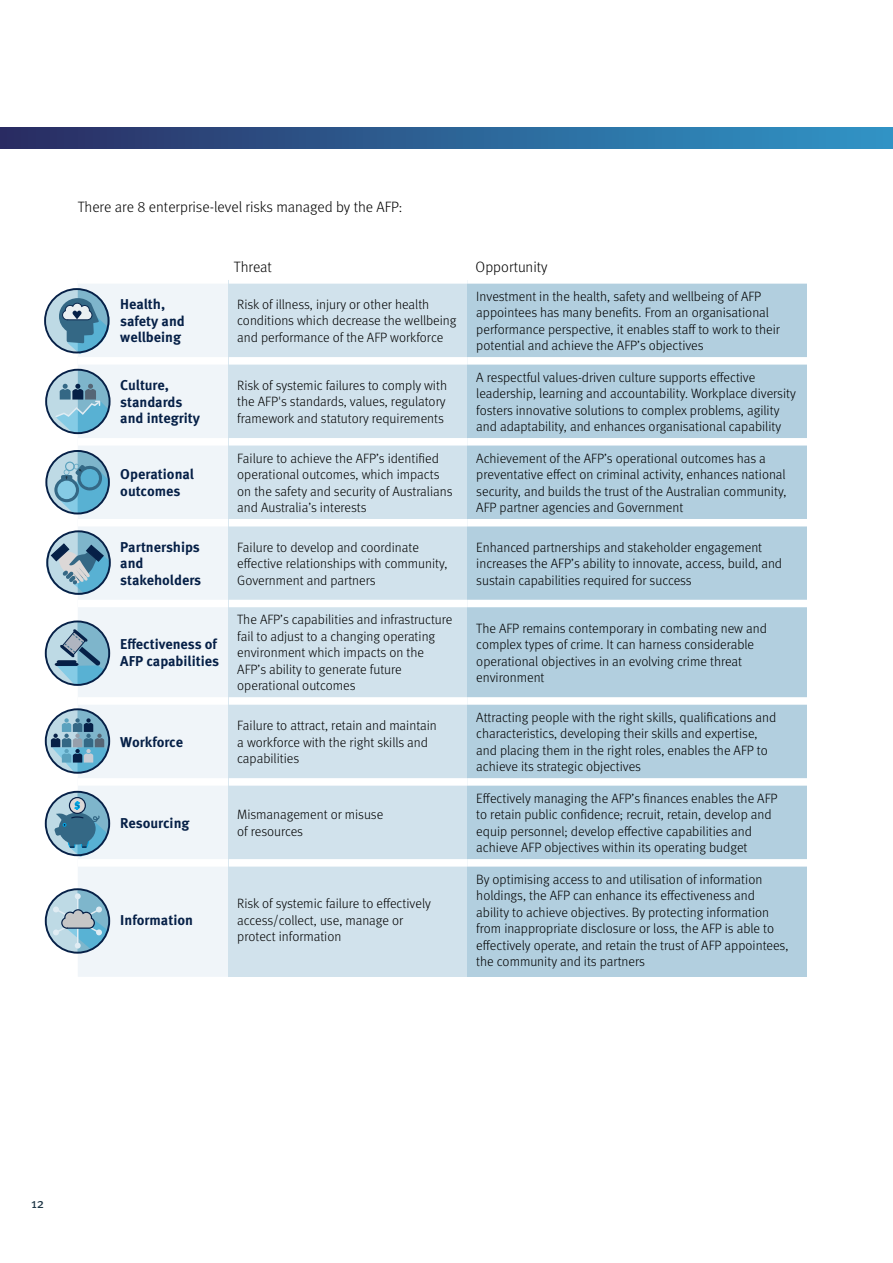
<style>
.page{position:relative;width:893px;height:1263px;background:#fff}
.page>*{position:absolute;margin:0;border:0;box-sizing:border-box;transform-origin:0 0}
.t1{font:300 15px "Meta OT";color:#000}
.t2{font:700 14.25px/16.5px "Meta OT";color:#062047}
.t3{font:300 13.5px/16.5px "Meta OT";color:#000}
.t4{font:13.5px "Meta OT";color:#1e3646}
</style>
<div class="page">
<div style="left:0;top:128px;width:893px;height:21px;background:linear-gradient(to right,#2a2c62,#3097c8)"></div>
<div style="left:78px;top:284px;width:151px;height:693px;background:#f0f5f9"></div>
<div style="left:78px;top:357px;width:151px;height:8px;background:#fff"></div>
<div style="left:78px;top:438px;width:151px;height:7px;background:#fff"></div>
<div style="left:78px;top:519px;width:151px;height:7px;background:#fff"></div>
<div style="left:78px;top:600px;width:151px;height:7px;background:#fff"></div>
<div style="left:78px;top:697px;width:151px;height:8px;background:#fff"></div>
<div style="left:78px;top:778px;width:151px;height:8px;background:#fff"></div>
<div style="left:78px;top:859px;width:151px;height:7px;background:#fff"></div>
<div style="left:229px;top:280px;width:239px;height:81px;background:#d1e2ec"></div>
<div style="left:229px;top:361px;width:239px;height:81px;background:#d1e2ec"></div>
<div style="left:229px;top:442px;width:239px;height:81px;background:#d1e2ec"></div>
<div style="left:229px;top:523px;width:239px;height:80px;background:#d1e2ec"></div>
<div style="left:229px;top:603px;width:239px;height:98px;background:#d1e2ec"></div>
<div style="left:229px;top:701px;width:239px;height:81px;background:#d1e2ec"></div>
<div style="left:229px;top:782px;width:239px;height:81px;background:#d1e2ec"></div>
<div style="left:229px;top:863px;width:239px;height:114px;background:#d1e2ec"></div>
<div style="left:468px;top:280px;width:339px;height:81px;background:#b2cfdf"></div>
<div style="left:468px;top:361px;width:339px;height:81px;background:#b2cfdf"></div>
<div style="left:468px;top:442px;width:339px;height:81px;background:#b2cfdf"></div>
<div style="left:468px;top:523px;width:339px;height:80px;background:#b2cfdf"></div>
<div style="left:468px;top:603px;width:339px;height:98px;background:#b2cfdf"></div>
<div style="left:468px;top:701px;width:339px;height:81px;background:#b2cfdf"></div>
<div style="left:468px;top:782px;width:339px;height:81px;background:#b2cfdf"></div>
<div style="left:468px;top:863px;width:339px;height:114px;background:#b2cfdf"></div>
<div style="left:229px;top:357px;width:239px;height:8px;background:#fff"></div>
<div style="left:468px;top:357px;width:339px;height:8px;background:#fff"></div>
<div style="left:229px;top:438px;width:239px;height:7px;background:#fff"></div>
<div style="left:468px;top:438px;width:339px;height:7px;background:#fff"></div>
<div style="left:229px;top:519px;width:239px;height:7px;background:#fff"></div>
<div style="left:468px;top:519px;width:339px;height:7px;background:#fff"></div>
<div style="left:229px;top:600px;width:239px;height:7px;background:#fff"></div>
<div style="left:468px;top:600px;width:339px;height:7px;background:#fff"></div>
<div style="left:229px;top:697px;width:239px;height:8px;background:#fff"></div>
<div style="left:468px;top:697px;width:339px;height:8px;background:#fff"></div>
<div style="left:229px;top:778px;width:239px;height:8px;background:#fff"></div>
<div style="left:468px;top:778px;width:339px;height:8px;background:#fff"></div>
<div style="left:229px;top:859px;width:239px;height:7px;background:#fff"></div>
<div style="left:468px;top:859px;width:339px;height:7px;background:#fff"></div>
<div style="left:229px;top:276px;width:239px;height:8px;background:#fff"></div>
<div style="left:468px;top:276px;width:339px;height:8px;background:#fff"></div>
<svg style="left:46px;top:451px;width:63px;height:62px"></svg>
<svg style="left:54px;top:451px;width:55px;height:62px;background:#7eb2c9"></svg>
<div style="left:45px;top:450px;width:65px;height:64px;border:2px solid #062047;border-radius:50%"></div>
<svg style="left:46px;top:370px;width:64px;height:63px"></svg>
<svg style="left:54px;top:370px;width:56px;height:65px;background:#8eb8cb"></svg>
<div style="left:45px;top:369px;width:66px;height:65px;border:2px solid #062047;border-radius:50%"></div>
<svg style="left:50px;top:531px;width:59px;height:64px"></svg>
<div style="left:46px;top:530px;width:65px;height:65px;border:2px solid #062047;border-radius:50%"></div>
<svg style="left:46px;top:709px;width:63px;height:64px"></svg>
<svg style="left:51px;top:709px;width:58px;height:64px;background:#81a9be"></svg>
<div style="left:45px;top:708px;width:65px;height:66px;border:2px solid #062047;border-radius:50%"></div>
<svg style="left:46px;top:621px;width:63px;height:64px"></svg>
<svg style="left:55px;top:621px;width:54px;height:64px;background:#85acc1"></svg>
<div style="left:45px;top:620px;width:65px;height:66px;border:2px solid #062047;border-radius:50%"></div>
<svg style="left:46px;top:792px;width:63px;height:63px"></svg>
<svg style="left:54px;top:792px;width:55px;height:64px;background:#77a3b9"></svg>
<div style="left:45px;top:791px;width:65px;height:65px;border:2px solid #062047;border-radius:50%"></div>
<svg style="left:46px;top:889px;width:63px;height:64px"></svg>
<svg style="left:53px;top:889px;width:56px;height:64px;background:#a0c1d1"></svg>
<div style="left:45px;top:888px;width:65px;height:66px;border:2px solid #062047;border-radius:50%"></div>
<svg style="left:46px;top:289px;width:63px;height:63px"></svg>
<svg style="left:59px;top:289px;width:50px;height:65px;background:#7da6bb"></svg>
<div style="left:44px;top:288px;width:65px;height:65px;border:2px solid #062047;border-radius:50%"></div>
<p class="t1" style="left:78px;top:198px;width:326px">There are 8 enterprise-level risks managed by the AFP:</p>
<p class="t1" style="left:234px;top:258px;width:39px">Threat</p>
<p class="t1" style="left:476px;top:258px;width:74px">Opportunity</p>
<p class="t2" style="left:120px;top:296px;width:66px">Health, safety and wellbeing</p>
<p class="t3" style="left:237px;top:296px;width:221px">Risk of illness, injury or other health conditions which decrease the wellbeing and performance of the AFP workforce</p>
<p class="t3" style="left:476px;top:288px;width:305px">Investment in the health, safety and wellbeing of AFP appointees has many benefits. From an organisational performance perspective, it enables staff to work to their potential and achieve the AFP’s objectives</p>
<p class="t2" style="left:120px;top:377px;width:81px">Culture, standards and integrity</p>
<p class="t3" style="left:237px;top:377px;width:211px;text-align:justify">Risk of systemic failures to comply with the AFP's standards, values, regulatory framework and statutory requirements</p>
<p class="t3" style="left:476px;top:369px;width:321px">A respectful values-driven culture supports effective leadership, learning and accountability. Workplace diversity fosters innovative solutions to complex problems, agility and adaptability, and enhances organisational capability</p>
<p class="t2" style="left:120px;top:466px;width:75px">Operational outcomes</p>
<p class="t3" style="left:237px;top:450px;width:217px">Failure to achieve the AFP’s identified operational outcomes, which impacts on the safety and security of Australians and Australia’s interests</p>
<p class="t3" style="left:476px;top:450px;width:312px">Achievement of the AFP’s operational outcomes has a preventative effect on criminal activity, enhances national security, and builds the trust of the Australian community, AFP partner agencies and Government</p>
<p class="t2" style="left:120px;top:539px;width:82px">Partnerships and stakeholders</p>
<p class="t3" style="left:237px;top:539px;width:212px">Failure to develop and coordinate effective relationships with community,<br>Government and partners</p>
<p class="t3" style="left:476px;top:539px;width:307px">Enhanced partnerships and stakeholder engagement increases the AFP’s ability to innovate, access, build, and sustain capabilities required for success</p>
<p class="t2" style="left:120px;top:636px;width:100px">Effectiveness of<br>AFP capabilities</p>
<p class="t2" style="left:120px;top:734px;width:64px">Workforce</p>
<p class="t3" style="left:237px;top:612px;width:217px">The AFP’s capabilities and infrastructure fail to adjust to a changing operating environment which impacts on the AFP’s ability to generate future operational outcomes</p>
<p class="t3" style="left:476px;top:620px;width:292px">The AFP remains contemporary in combating new and complex types of crime. It can harness considerable operational objectives in an evolving crime threat environment</p>
<p class="t3" style="left:237px;top:717px;width:201px">Failure to attract, retain and maintain a workforce with the right skills and capabilities</p>
<p class="t3" style="left:476px;top:709px;width:301px">Attracting people with the right skills, qualifications and characteristics, developing their skills and expertise, and placing them in the right roles, enables the AFP to achieve its strategic objectives</p>
<p class="t2" style="left:120px;top:815px;width:71px">Resourcing</p>
<p class="t3" style="left:237px;top:806px;width:148px">Mismanagement or misuse of resources</p>
<p class="t2" style="left:120px;top:912px;width:74px">Information</p>
<p class="t3" style="left:237px;top:896px;width:195px">Risk of systemic failure to effectively access/collect, use, manage or protect information</p>
<p class="t3" style="left:476px;top:790px;width:303px">Effectively managing the AFP’s finances enables the AFP to retain public confidence; recruit, retain, develop and equip personnel; develop effective capabilities and achieve AFP objectives within its operating budget</p>
<p class="t3" style="left:476px;top:871px;width:314px">By optimising access to and utilisation of information holdings, the AFP can enhance its effectiveness and ability to achieve objectives. By protecting information from inappropriate disclosure or loss, the AFP is able to effectively operate, and retain the trust of AFP appointees, the community and its partners</p>
<p class="t4" style="left:31px;top:1195px;width:15px">12</p>
</div>
